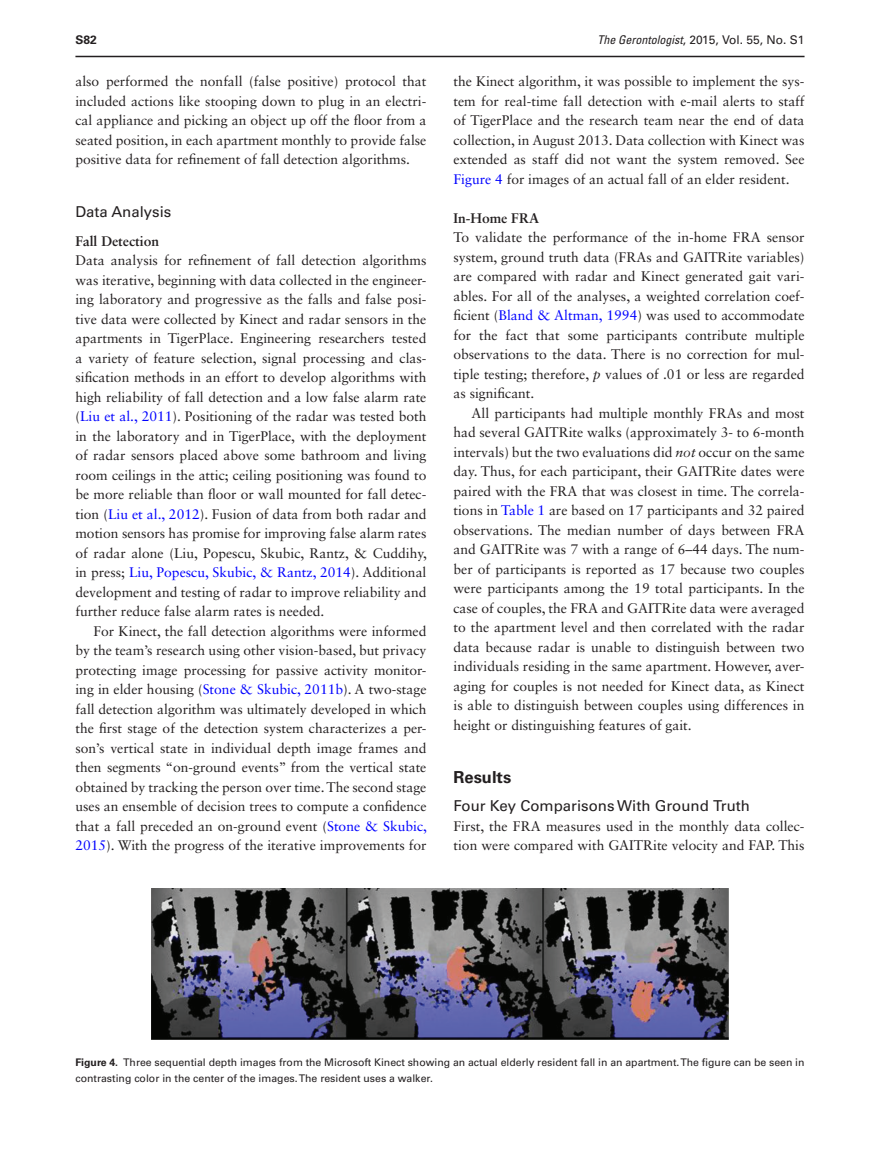
<style>
.page{position:relative;width:880px;height:1161px;background:#fff}
.page>*{position:absolute;margin:0;border:0;box-sizing:border-box;transform-origin:0 0}
.t1{font:700 16.5px "Univers LT Std";color:#231f20}
.t2{font:15px "Univers LT Std";color:#231f20}
.t3{font:13.8px/19.5px "Sabon LT Std";color:#231f20;text-align:justify}
.t4{font:700 13.8px "Sabon LT Std";color:#231f20}
.t5{font:12px "Univers LT Std";color:#231f20}
.t6{font:700 12px "Univers LT Std";color:#231f20}
.t7{font:10.5px/15.3px "Univers LT Std";color:#231f20}
.s1{font-style:italic;font-stretch:condensed}
.s2{color:#00f}
.s3{font-style:italic}
.s4{font-weight:700}
</style>
<div class="page">
<img style="left:152px;top:888px;width:576px;height:151px">
<hr style="left:75px;top:56px;width:729px;height:1px;background:#231f20">
<p class="t6" style="left:75px;top:33px;width:23px">S82</p>
<p class="t5" style="left:597px;top:33px;width:208px"><span class="s1">The Gerontologist</span>, 2015, Vol. 55, No. S1</p>
<p class="t3" style="left:75px;top:72px;width:353px">also performed the nonfall (false positive) protocol that included actions like stooping down to plug in an electri&shy;cal appliance and picking an object up off the floor from a seated position, in each apartment monthly to provide false positive data for refinement of fall detection algorithms.</p>
<p class="t2" style="left:75px;top:203px;width:97px">Data Analysis</p>
<p class="t4" style="left:75px;top:232px;width:85px">Fall Detection</p>
<p class="t3" style="left:75px;top:250px;width:353px">Data analysis for refinement of fall detection algorithms was iterative, beginning with data collected in the engineer&shy;ing laboratory and progressive as the falls and false posi&shy;tive data were collected by Kinect and radar sensors in the apartments in TigerPlace. Engineering researchers tested a variety of feature selection, signal processing and clas&shy;sification methods in an effort to develop algorithms with high reliability of fall detection and a low false alarm rate (<span class="s2">Liu et al., 2011</span>). Positioning of the radar was tested both in the laboratory and in TigerPlace, with the deployment of radar sensors placed above some bathroom and living room ceilings in the attic; ceiling positioning was found to be more reliable than floor or wall mounted for fall detec&shy;tion (<span class="s2">Liu et al., 2012</span>). Fusion of data from both radar and motion sensors has promise for improving false alarm rates of radar alone (Liu, Popescu, Skubic, Rantz, &amp; Cuddihy, in press; <span class="s2">Liu, Popescu, Skubic, &amp; Rantz, 2014</span>). Additional development and testing of radar to improve reliability and further reduce false alarm rates is needed.</p>
<p class="t3" style="left:75px;top:621px;width:353px;text-indent:18px">For Kinect, the fall detection algorithms were informed by the team’s research using other vision-based, but privacy protecting image processing for passive activity monitor&shy;ing in elder housing (<span class="s2">Stone &amp; Skubic, 2011b</span>). A two-stage fall detection algorithm was ultimately developed in which the first stage of the detection system characterizes a per&shy;son’s vertical state in individual depth image frames and then segments “on-ground events” from the vertical state obtained by tracking the person over time. The second stage uses an ensemble of decision trees to compute a confidence that a fall preceded an on-ground event (<span class="s2">Stone &amp; Skubic, 2015</span>). With the progress of the iterative improvements for</p>
<p class="t3" style="left:453px;top:72px;width:353px">the Kinect algorithm, it was possible to implement the sys&shy;tem for real-time fall detection with e-mail alerts to staff of TigerPlace and the research team near the end of data collection, in August 2013. Data collection with Kinect was extended as staff did not want the system removed. See <span class="s2">Figure 4</span> for images of an actual fall of an elder resident.</p>
<p class="t4" style="left:453px;top:209px;width:87px">In-Home FRA</p>
<p class="t3" style="left:453px;top:228px;width:353px">To validate the performance of the in-home FRA sensor system, ground truth data (FRAs and GAITRite variables) are compared with radar and Kinect generated gait vari&shy;ables. For all of the analyses, a weighted correlation coef&shy;ficient (<span class="s2">Bland &amp; Altman, 1994</span>) was used to accommodate for the fact that some participants contribute multiple observations to the data. There is no correction for mul&shy;tiple testing; therefore, <span class="s3">p</span> values of .01 or less are regarded as significant.</p>
<p class="t3" style="left:453px;top:403px;width:353px;text-indent:18px">All participants had multiple monthly FRAs and most had several GAITRite walks (approximately 3- to 6-month intervals) but the two evaluations did <span class="s3">not</span> occur on the same day. Thus, for each participant, their GAITRite dates were paired with the FRA that was closest in time. The correla&shy;tions in <span class="s2">Table 1</span> are based on 17 participants and 32 paired observations. The median number of days between FRA and GAITRite was 7 with a range of 6–44 days. The num&shy;ber of participants is reported as 17 because two couples were participants among the 19 total participants. In the case of couples, the FRA and GAITRite data were averaged to the apartment level and then correlated with the radar data because radar is unable to distinguish between two individuals residing in the same apartment. However, aver&shy;aging for couples is not needed for Kinect data, as Kinect is able to distinguish between couples using differences in height or distinguishing features of gait.</p>
<p class="t1" style="left:453px;top:767px;width:59px">Results</p>
<p class="t2" style="left:453px;top:797px;width:298px">Four Key Comparisons With Ground Truth</p>
<p class="t3" style="left:453px;top:816px;width:353px">First, the FRA measures used in the monthly data collec&shy;tion were compared with GAITRite velocity and FAP. This</p>
<p class="t7" style="left:75px;top:1054px;width:731px"><span class="s4">Figure 4.</span> Three sequential depth images from the Microsoft Kinect showing an actual elderly resident fall in an apartment. The figure can be seen in contrasting color in the center of the images. The resident uses a walker.</p>
</div>
